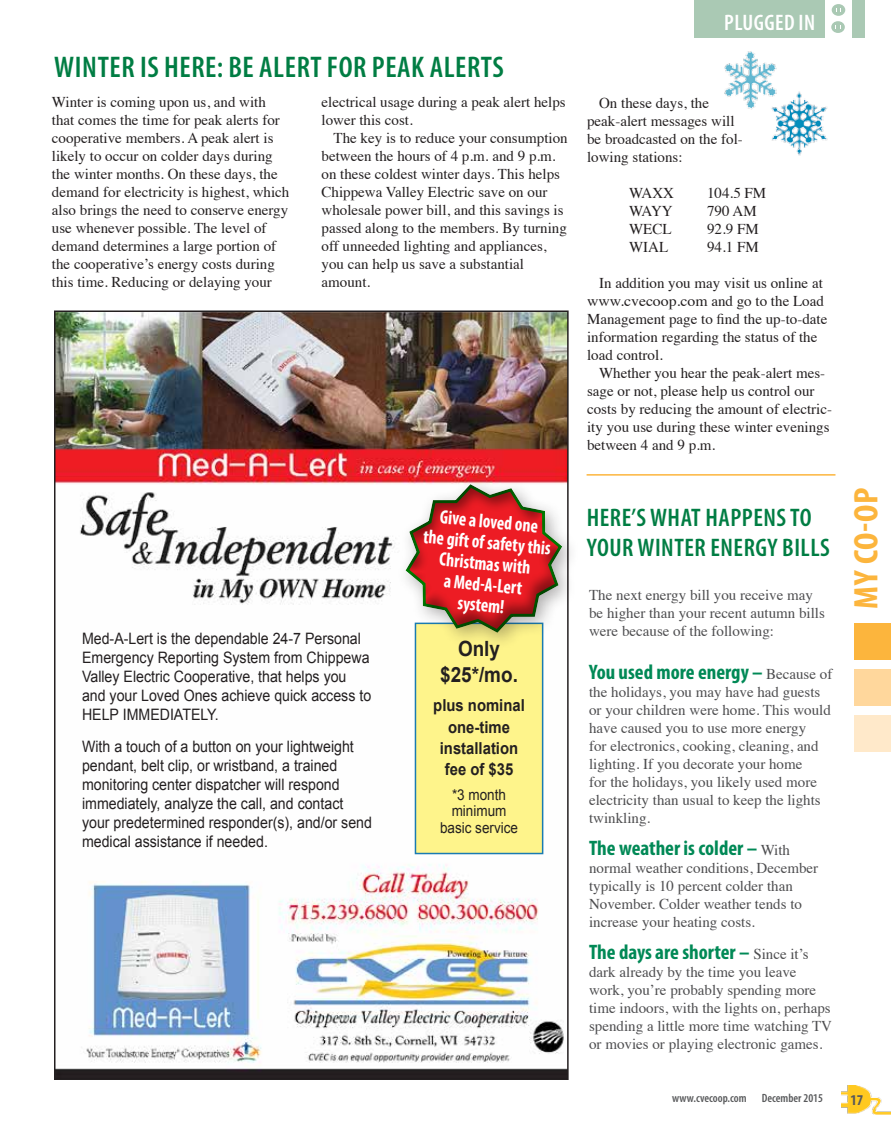
<style>
.page{position:relative;width:891px;height:1134px;background:#fff}
.page>*{position:absolute;margin:0;border:0;box-sizing:border-box;transform-origin:0 0}
.t1{font:700 condensed 34.2px "Myriad Pro";color:#fcb53d;scale:1.05 1}
.t2{font:600 condensed 30px "Myriad Pro";letter-spacing:.02em;color:#007d43}
.t3{font:600 condensed 25.5px/30.6px "Myriad Pro";letter-spacing:.02em;color:#007d43}
.t4{font:600 condensed 22.5px "Myriad Pro";letter-spacing:.02em;color:#fff}
.t5{font:700 condensed 21px "Myriad Pro";color:#018956}
.t6{font:700 21px/25.2px "Arial";color:#231f20;text-align:center;scale:.9 1}
.t7{font:700 condensed 19.5px/21px "Myriad Pro";color:#fff;text-align:center;scale:.9 1}
.t8{font:700 16.5px/21px "Arial";color:#231f20;text-align:center;scale:.9 1}
.t9{font:15.75px/18.9px "Arial";color:#231f20;scale:.9 1}
.t10{font:15px/18px "Times";color:#231f20}
.t11{font:15px/18px "Times";color:#4d4d4f}
.t12{font:15px/16.5px "Arial";color:#231f20;text-align:center;scale:.9 1}
.t13{font:700 condensed 15px "Myriad Pro";color:#58595b}
.t14{font:600 condensed 12px "Myriad Pro";color:#58595b}
.s1{font-family:"Times";font-weight:400;font-stretch:normal;font-size:15px;color:#4d4d4f}
</style>
<div class="page">
<img style="left:57px;top:313px;width:509px;height:764px">
<div style="left:415px;top:623px;width:128px;height:231px;background:#fef48b;border:2px solid #1a7bb1"></div>
<img style="left:841px;top:1085px;width:50px;height:30px">
<div style="left:854px;top:623px;width:37px;height:37px;background:#fcb53d"></div>
<div style="left:854px;top:669px;width:37px;height:37px;background:#ffd79c"></div>
<div style="left:854px;top:715px;width:37px;height:37px;background:#ffe9ca"></div>
<div style="left:694px;top:0;width:170px;height:37px;background:#aac9b4"></div>
<div style="left:825px;top:0;width:27px;height:38px;background:#fff"></div>
<div style="left:832px;top:4px;width:13px;height:12px;background:#aac9b4;border-radius:50%"></div>
<div style="left:831px;top:21px;width:14px;height:12px;background:#aac9b4;border-radius:50%"></div>
<hr style="left:587px;top:474px;width:248px;height:2px;background:#fcb53d">
<img style="left:772px;top:91px;width:56px;height:65px">
<img style="left:724px;top:51px;width:58px;height:67px">
<div style="left:397px;top:475px;width:184px;height:176px;background:#231f20;opacity:.35"></div>
<svg style="left:400px;top:478px;width:170px;height:161px"></svg>
<h2 class="t2" style="left:54px;top:48px;width:451px">WINTER IS HERE: BE ALERT FOR PEAK ALERTS</h2>
<p class="t10" style="left:52px;top:92px;width:239px">Winter is coming upon us, and with that comes the time for peak alerts for cooperative members. A peak alert is likely to occur on colder days during the winter months. On these days, the demand for electricity is highest, which also brings the need to conserve energy use whenever possible. The level of demand determines a large portion of the cooperative’s energy costs during this time. Reducing or delaying your</p>
<p class="t10" style="left:322px;top:92px;width:246px">electrical usage during a peak alert helps lower this cost.</p>
<p class="t10" style="left:322px;top:128px;width:248px;text-indent:12px">The key is to reduce your consumption between the hours of 4 p.m. and 9 p.m. on these coldest winter days. This helps Chippewa Valley Electric save on our wholesale power bill, and this savings is passed along to the members. By turning off unneeded lighting and appliances, you can help us save a substantial amount.</p>
<p class="t9" style="left:82px;top:629px;width:323px">Med-A-Lert is the dependable 24-7 Personal Emergency Reporting System from Chippewa Valley Electric Cooperative, that helps you and your Loved Ones achieve quick access to HELP IMMEDIATELY.</p>
<p class="t9" style="left:82px;top:737px;width:324px">With a touch of a button on your lightweight pendant, belt clip, or wristband, a trained monitoring center dispatcher will respond immediately, analyze the call, and contact your predetermined responder(s), and/or send medical assistance if needed.</p>
<h3 class="t7" style="left:427px;top:504px;width:143px;rotate:6deg">Give a loved one<br>the gift of safety this<br>Christmas with<br>a Med-A-Lert system!</h3>
<h3 class="t6" style="left:440px;top:637px;width:88px">Only $25*/mo.</h3>
<p class="t8" style="left:433px;top:696px;width:103px">plus nominal one-time installation fee of $35</p>
<p class="t12" style="left:440px;top:787px;width:88px">*3 month minimum basic service</p>
<h3 class="t4" style="left:724px;top:9px;width:93px">PLUGGED IN</h3>
<p class="t10" style="left:587px;top:92px;width:157px;text-indent:12px">On these days, the peak-alert messages will be broadcasted on the fol&shy;lowing stations:</p>
<p class="t10" style="left:629px;top:182px;width:46px">WAXX</p>
<p class="t10" style="left:707px;top:182px;width:61px">104.5 FM</p>
<p class="t10" style="left:629px;top:200px;width:45px">WAYY</p>
<p class="t10" style="left:707px;top:200px;width:51px">790 AM</p>
<p class="t10" style="left:629px;top:218px;width:44px">WECL</p>
<p class="t10" style="left:707px;top:218px;width:53px">92.9 FM</p>
<p class="t10" style="left:629px;top:236px;width:41px">WIAL</p>
<p class="t10" style="left:707px;top:236px;width:53px">94.1 FM</p>
<p class="t10" style="left:587px;top:272px;width:242px;text-indent:12px">In addition you may visit us online at www.cvecoop.com and go to the Load<br>Management page to find the up-to-date information regarding the status of the load control.</p>
<p class="t10" style="left:587px;top:362px;width:246px;text-indent:12px">Whether you hear the peak-alert mes&shy;sage or not, please help us control our costs by reducing the amount of electric&shy;ity you use during these winter evenings between 4 and 9 p.m.</p>
<h3 class="t3" style="left:587px;top:502px;width:245px">HERE’S WHAT HAPPENS TO<br>YOUR WINTER ENERGY BILLS</h3>
<p class="t11" style="left:589px;top:585px;width:237px">The next energy bill you receive may be higher than your recent autumn bills were because of the following:</p>
<h3 class="t5" style="left:589px;top:659px;width:245px">You used more energy – <span class="s1">Because of</span></h3>
<p class="t11" style="left:589px;top:682px;width:243px">the holidays, you may have had guests or your children were home. This would have caused you to use more energy<br>for electronics, cooking, cleaning, and lighting. If you decorate your home<br>for the holidays, you likely used more electricity than usual to keep the lights twinkling.</p>
<h3 class="t5" style="left:589px;top:835px;width:202px">The weather is colder – <span class="s1">With</span></h3>
<p class="t11" style="left:589px;top:858px;width:231px">normal weather conditions, December typically is 10 percent colder than November. Colder weather tends to increase your heating costs.</p>
<h3 class="t5" style="left:589px;top:939px;width:221px">The days are shorter – <span class="s1">Since it’s</span></h3>
<p class="t11" style="left:589px;top:962px;width:245px">dark already by the time you leave work, you’re probably spending more time indoors, with the lights on, perhaps spending a little more time watching TV or movies or playing electronic games.</p>
<h1 class="t1" style="left:845px;top:609px;width:117px;rotate:-90deg">MY CO-OP</h1>
<p class="t14" style="left:672px;top:1091px;width:76px">www.cvecoop.com</p>
<p class="t14" style="left:762px;top:1091px;width:63px">December 2015</p>
<p class="t13" style="left:850px;top:1090px;width:14px">17</p>
</div>
